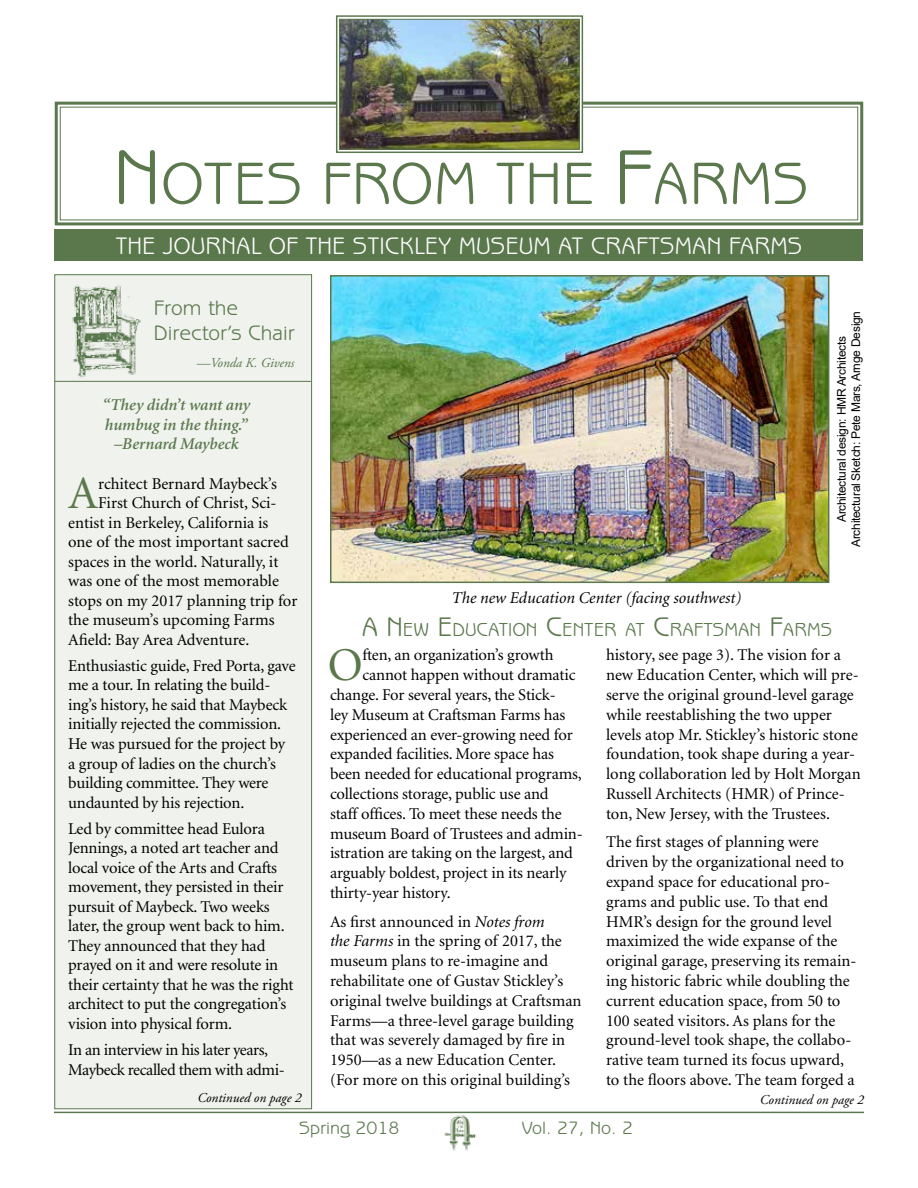
<style>
.page{position:relative;width:918px;height:1188px;background:#fff}
.page>*{position:absolute;margin:0;border:0;box-sizing:border-box;transform-origin:0 0}
.t1{font:60px "Benguiat Gothic";color:#5b784d}
.t2{font:46.95px "Minion";color:#5b784d}
.t3{font:46.5px "Minion";color:#5b784d}
.t4{font:24px "Benguiat Gothic";color:#fff}
.t5{font:21px/25.2px "Benguiat Gothic";color:#5b784d}
.t6{font:18.9px "Benguiat Gothic";color:#5b784d}
.t7{font:18px "Benguiat Gothic";color:#5b784d}
.t8{font:16.5px/19.8px "Minion";letter-spacing:-.005em;color:#000}
.t9{font:16.5px/19.5px "Minion";letter-spacing:-.025em;color:#000}
.t10{font:italic 600 16.5px/19.8px "Minion";color:#5b784d;text-align:center}
.t11{font:italic 16.5px "Minion";color:#000}
.t12{font:italic 13.5px "Adobe Garamond Pro";color:#000}
.t13{font:italic 13.5px "Adobe Garamond Pro";color:#5b784d}
.t14{font:12px/14.4px "Arial";letter-spacing:-.02em;color:#000;text-align:center}
.s1{font-size:78px}
.s2{font-size:27px}
.s3{font-style:italic}
</style>
<div class="page">
<svg style="left:54px;top:100px;width:810px;height:126px"></svg>
<div style="left:336px;top:15px;width:247px;height:138px;background:#d9e0d6;border:2px solid #5b784d"></div>
<div style="left:55px;top:229px;width:808px;height:32px;background:#5b784d"></div>
<div style="left:54px;top:274px;width:258px;height:835px;background:#eff2ed;border:1px solid #5b784d"></div>
<img style="left:438px;top:1111px;width:45px;height:40px">
<hr style="left:54px;top:1112px;width:810px;height:1px;background:#5b784d">
<img style="left:72px;top:285px;width:69px;height:93px">
<img style="left:341px;top:21px;width:237px;height:127px">
<div style="left:339px;top:19px;width:241px;height:131px;border:1px solid #5b784d"></div>
<hr style="left:55px;top:381px;width:256px;height:1px;background:#5b784d">
<img style="left:333px;top:278px;width:493px;height:302px">
<div style="left:330px;top:275px;width:499px;height:308px;border:2px solid #5b784d"></div>
<h1 class="t1" style="left:113px;top:149px;width:698px"><span class="s1">N</span>OTES FROM THE <span class="s1">F</span>ARMS</h1>
<h3 class="t4" style="left:116px;top:232px;width:688px">THE JOURNAL OF THE STICKLEY MUSEUM AT CRAFTSMAN FARMS</h3>
<p class="t5" style="left:154px;top:296px;width:142px">From the<br>Director’s Chair</p>
<p class="t13" style="left:197px;top:355px;width:99px">—Vonda K. Givens</p>
<p class="t14" style="left:834px;top:547px;width:238px;rotate:-90deg">Architectural design: HMR Architects<br>Architectural Sketch: Pete Mars, Arnge Design</p>
<p class="t10" style="left:103px;top:395px;width:149px">“They didn’t want any humbug in the thing.” –Bernard Maybeck</p>
<h3 class="t3" style="left:68px;top:470px;width:31px">A</h3>
<p class="t8" style="left:98px;top:474px;width:180px">rchitect Bernard Maybeck’s</p>
<p class="t8" style="left:98px;top:494px;width:180px">First Church of Christ, Sci-</p>
<p class="t8" style="left:68px;top:513px;width:202px">entist in Berkeley, California is</p>
<p class="t8" style="left:68px;top:533px;width:222px">one of the most important sacred</p>
<p class="t8" style="left:68px;top:552px;width:212px">spaces in the world. Naturally, it</p>
<p class="t8" style="left:68px;top:572px;width:212px">was one of the most memorable</p>
<p class="t8" style="left:68px;top:591px;width:231px">stops on my 2017 planning trip for</p>
<p class="t8" style="left:68px;top:611px;width:208px">the museum’s upcoming Farms</p>
<p class="t8" style="left:68px;top:630px;width:183px">Afield: Bay Area Adventure.</p>
<p class="t8" style="left:68px;top:657px;width:229px">Enthusiastic guide, Fred Porta, gave me a tour. In relating the build&shy;ing’s history, he said that Maybeck initially rejected the commission.<br>He was pursued for the project by a group of ladies on the church’s building committee. They were undaunted by his rejection.</p>
<p class="t8" style="left:68px;top:819px;width:227px">Led by committee head Eulora<br>Jennings, a noted art teacher and local voice of the Arts and Crafts movement, they persisted in their pursuit of Maybeck. Two weeks later, the group went back to him.<br>They announced that they had prayed on it and were resolute in their certainty that he was the right architect to put the congregation’s vision into physical form.</p>
<p class="t9" style="left:68px;top:1041px;width:218px">In an interview in his later years,<br>Maybeck recalled them with admi-</p>
<p class="t11" style="left:452px;top:590px;width:291px">The new Education Center (facing southwest)</p>
<p class="t6" style="left:362px;top:619px;width:472px"><span class="s2">A N</span>EW <span class="s2">E</span> DUCATION <span class="s2">C</span>ENTER AT <span class="s2">C</span>RAFTSMAN <span class="s2">F</span>ARMS</p>
<h2 class="t2" style="left:328px;top:642px;width:36px">O</h2>
<p class="t8" style="left:363px;top:646px;width:193px">ften, an organization’s growth</p>
<p class="t8" style="left:606px;top:646px;width:256px">history, see page 3). The vision for a new Education Center, which will pre&shy;serve the original ground-level garage while reestablishing the two upper levels atop Mr. Stickley’s historic stone foundation, took shape during a year&shy;long collaboration led by Holt Morgan Russell Architects (HMR) of Prince&shy;ton, New Jersey, with the Trustees.</p>
<p class="t8" style="left:606px;top:833px;width:252px">The first stages of planning were driven by the organizational need to expand space for educational pro&shy;grams and public use. To that end HMR’s design for the ground level maximized the wide expanse of the original garage, preserving its remain&shy;ing historic fabric while doubling the current education space, from 50 to 100 seated visitors. As plans for the ground-level took shape, the collabo&shy;rative team turned its focus upward, to the floors above. The team forged a</p>
<p class="t12" style="left:760px;top:1091px;width:106px">Continued on page 2</p>
<p class="t8" style="left:363px;top:666px;width:215px">cannot happen without dramatic</p>
<p class="t8" style="left:330px;top:685px;width:227px">change. For several years, the Stick-</p>
<p class="t8" style="left:330px;top:705px;width:237px">ley Museum at Craftsman Farms has</p>
<p class="t8" style="left:330px;top:725px;width:244px">experienced an ever-growing need for</p>
<p class="t8" style="left:330px;top:745px;width:225px">expanded facilities. More space has</p>
<p class="t8" style="left:330px;top:765px;width:253px">been needed for educational programs,</p>
<p class="t8" style="left:330px;top:784px;width:220px">collections storage, public use and</p>
<p class="t8" style="left:330px;top:804px;width:233px">staff offices. To meet these needs the</p>
<p class="t8" style="left:330px;top:824px;width:254px">museum Board of Trustees and admin-</p>
<p class="t8" style="left:330px;top:844px;width:244px">istration are taking on the largest, and</p>
<p class="t8" style="left:330px;top:864px;width:238px">arguably boldest, project in its nearly</p>
<p class="t8" style="left:330px;top:883px;width:122px">thirty-year history.</p>
<p class="t8" style="left:330px;top:912px;width:253px">As first announced in <span class="s3">Notes from<br>the Farms</span> in the spring of 2017, the museum plans to re-imagine and rehabilitate one of Gustav Stickley’s original twelve buildings at Craftsman Farms—a three-level garage building that was severely damaged by fire in 1950—as a new Education Center. (For more on this original building’s</p>
<p class="t12" style="left:197px;top:1090px;width:106px">Continued on page 2</p>
<p class="t7" style="left:299px;top:1117px;width:102px">Spring 2018</p>
<p class="t7" style="left:522px;top:1117px;width:113px">Vol. 27, No. 2</p>
</div>
